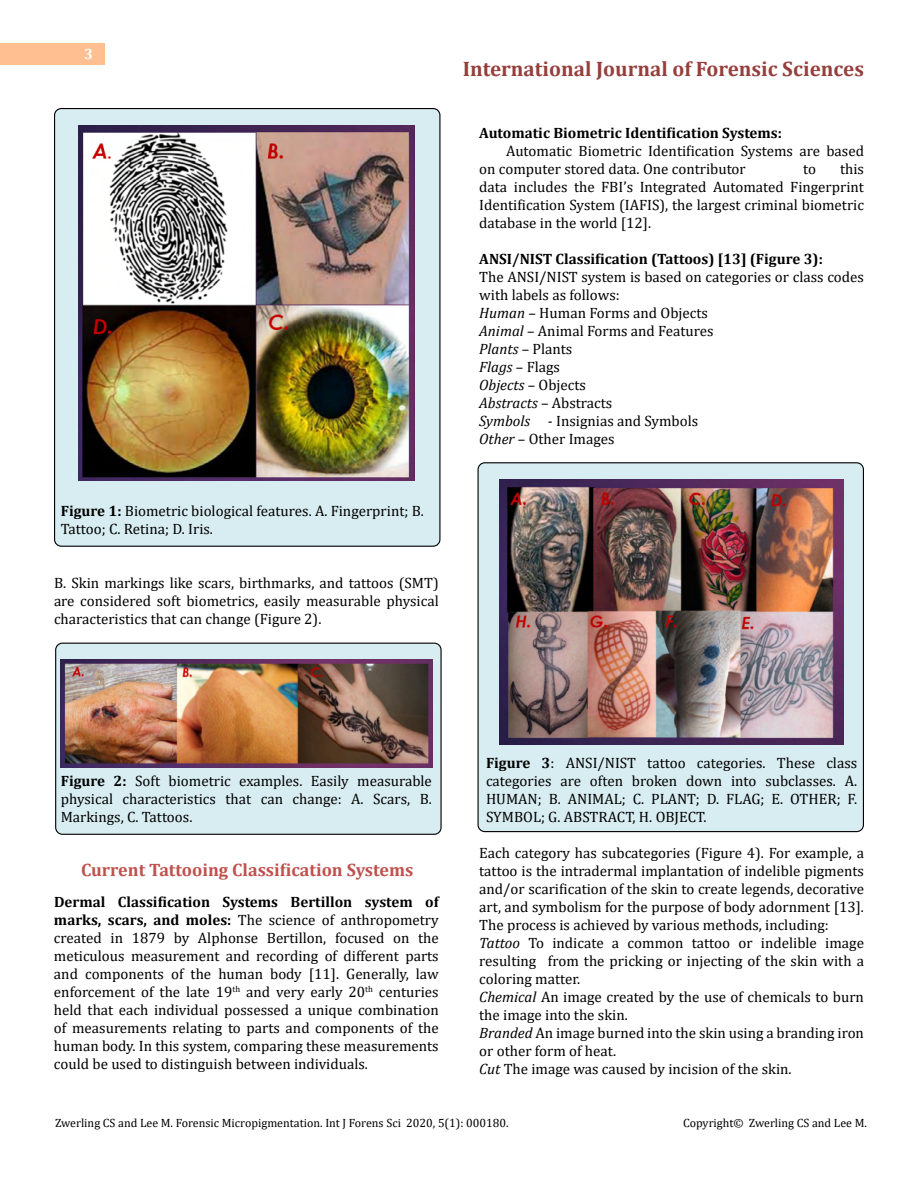
<style>
.page{position:relative;width:918px;height:1188px;background:#fff}
.page>*{position:absolute;margin:0;border:0;box-sizing:border-box;transform-origin:0 0}
.t1{font:700 21px "Cambria";color:#953f3c}
.t2{font:700 18px "Cambria";color:#c0504d}
.t3{font:15px/18px "Cambria";color:#000;text-align:justify}
.t4{font:700 15px "Cambria";color:#000}
.t5{font:700 15px "Cambria";color:#fff}
.t6{font:12px "Cambria";color:#000}
.s1{font-weight:700}
.s2{font-style:italic}
</style>
<div class="page">
<div style="left:0;top:43px;width:105px;height:21px;background:#ffbf91"></div>
<div style="left:478px;top:463px;width:385px;height:369px;background:#d8edf2;border-radius:7px"></div>
<div style="left:478px;top:462px;width:386px;height:370px;border:1px solid #000;border-radius:7px"></div>
<div style="left:56px;top:643px;width:385px;height:191px;background:#d8edf2;border-radius:7px"></div>
<div style="left:55px;top:643px;width:387px;height:192px;border:1px solid #000;border-radius:7px"></div>
<div style="left:55px;top:109px;width:385px;height:437px;background:#d8edf2;border-radius:7px"></div>
<img style="left:78px;top:126px;width:336px;height:354px">
<img style="left:61px;top:660px;width:371px;height:107px">
<img style="left:500px;top:480px;width:343px;height:265px">
<p class="t5" style="left:84px;top:44px;width:10px">3</p>
<p class="t3" style="left:61px;top:501px;width:365px"><span class="s1">Figure 1:</span> Biometric biological features. A. Fingerprint; B.<br>Tattoo; C. Retina; D. Iris.</p>
<p class="t3" style="left:54px;top:573px;width:386px">B. Skin markings like scars, birthmarks, and tattoos (SMT) are considered soft biometrics, easily measurable physical characteristics that can change (Figure 2).</p>
<h1 class="t1" style="left:463px;top:54px;width:403px">International Journal of Forensic Sciences</h1>
<p class="t4" style="left:479px;top:122px;width:304px">Automatic Biometric Identification Systems:</p>
<p class="t3" style="left:479px;top:141px;width:386px;text-indent:27px">Automatic Biometric Identification Systems are based on computer stored data. One contributor</p>
<p class="t3" style="left:479px;top:159px;width:386px;text-indent:361px">this data includes the FBI’s Integrated Automated Fingerprint Identification System (IAFIS), the largest criminal biometric database in the world [12].</p>
<p class="t4" style="left:479px;top:248px;width:345px">ANSI/NIST Classification (Tattoos) [13] (Figure 3):</p>
<p class="t3" style="left:479px;top:267px;width:386px;text-align:left">The ANSI/NIST system is based on categories or class codes with labels as follows:<br><span class="s2">Human</span> – Human Forms and Objects<br><span class="s2">Animal</span> – Animal Forms and Features<br><span class="s2">Plants</span> – Plants<br><span class="s2">Flags</span> – Flags<br><span class="s2">Objects</span> – Objects<br><span class="s2">Abstracts</span> – Abstracts<br><span class="s2">Symbols</span> - Insignias and Symbols<br><span class="s2">Other</span> – Other Images</p>
<p class="t3" style="left:803px;top:159px;width:14px">to</p>
<p class="t3" style="left:61px;top:771px;width:373px"><span class="s1">Figure 2:</span> Soft biometric examples. Easily measurable physical characteristics that can change: A. Scars, B.<br>Markings, C. Tattoos.</p>
<p class="t2" style="left:81px;top:857px;width:334px">Current Tattooing Classification Systems</p>
<p class="t3" style="left:54px;top:893px;width:386px"><span class="s1">Dermal Classification Systems Bertillon system of marks, scars, and moles:</span> The science of anthropometry created in 1879 by Alphonse Bertillon, focused on the meticulous measurement and recording of different parts and components of the human body [11]. Generally, law enforcement of the late 19<sup>th</sup> and very early 20<sup>th</sup> centuries held that each individual possessed a unique combination of measurements relating to parts and components of the human body. In this system, comparing these measurements could be used to distinguish between individuals.</p>
<p class="t3" style="left:486px;top:753px;width:373px"><span class="s1">Figure 3</span>: ANSI/NIST tattoo categories. These class categories are often broken down into subclasses. A.<br>HUMAN; B. ANIMAL; C. PLANT; D. FLAG; E. OTHER; F.<br>SYMBOL; G. ABSTRACT, H. OBJECT.</p>
<p class="t3" style="left:479px;top:843px;width:386px;text-align:left">Each category has subcategories (Figure 4). For example, a tattoo is the intradermal implantation of indelible pigments and/or scarification of the skin to create legends, decorative art, and symbolism for the purpose of body adornment [13].<br>The process is achieved by various methods, including:<br><span class="s2">Tattoo</span> To indicate a common tattoo or indelible image resulting from the pricking or injecting of the skin with a coloring matter.<br><span class="s2">Chemical</span> An image created by the use of chemicals to burn the image into the skin.<br><span class="s2">Branded</span> An image burned into the skin using a branding iron or other form of heat.<br><span class="s2">Cut</span> The image was caused by incision of the skin.</p>
<p class="t6" style="left:55px;top:1115px;width:455px">Zwerling CS and Lee M. Forensic Micropigmentation. Int J Forens Sci 2020, 5(1): 000180.</p>
<p class="t6" style="left:683px;top:1115px;width:185px">Copyright© Zwerling CS and Lee M.</p>
</div>
